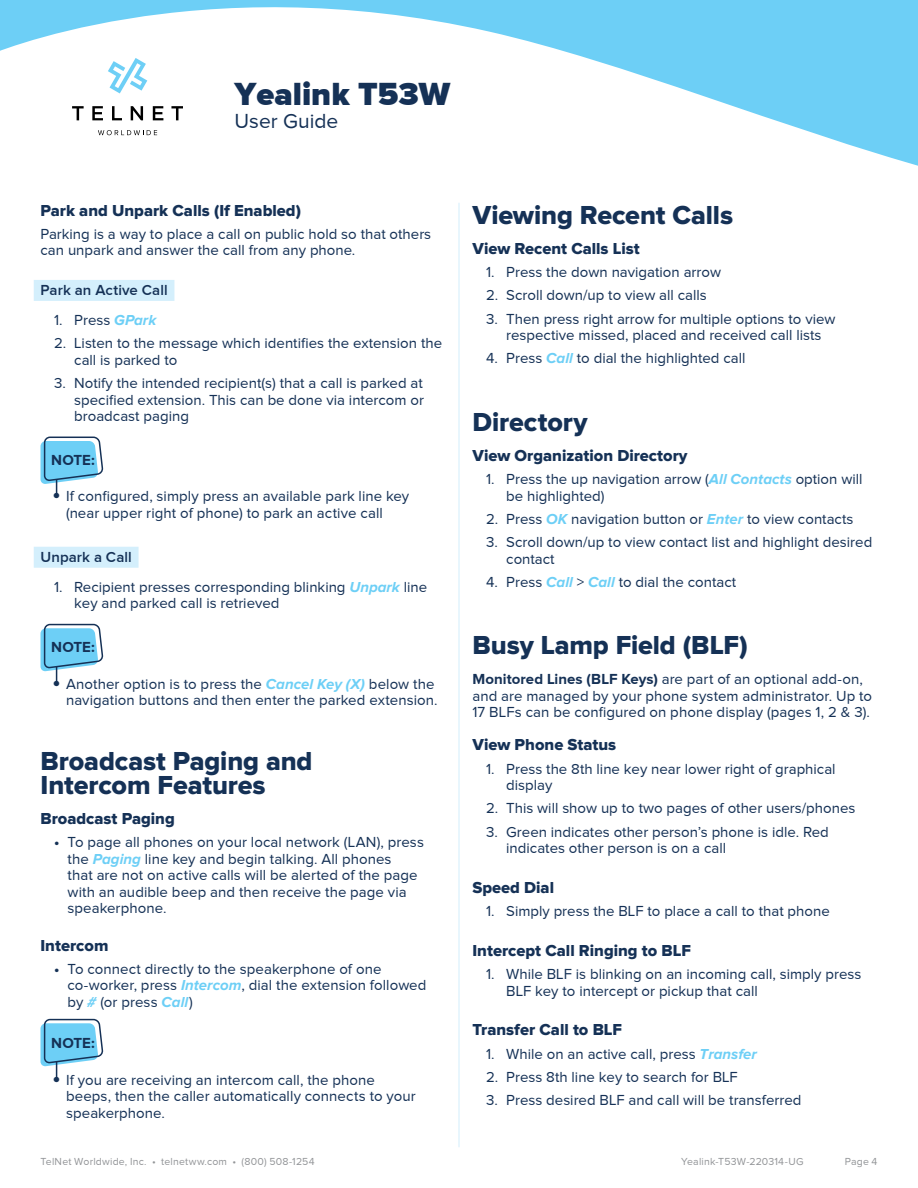
<style>
.page{position:relative;width:918px;height:1188px;background:#fff}
.page>*{position:absolute;margin:0;border:0;box-sizing:border-box;transform-origin:0 0}
.t1{font:900 33px "Proxima Nova";color:#153156}
.t2{font:27px/24px "Proxima Nova Extrabld";letter-spacing:-.005em;color:#153156}
.t3{font:21px "Proxima Nova";color:#153156}
.t4{font:16.5px "Proxima Nova Extrabld";color:#153156}
.t5{font:15px/16.5px "Proxima Nova";color:#153156}
.t6{font:600 15px "Proxima Nova";letter-spacing:.005em;color:#153156}
.t7{font:700 15px "Proxima Nova";letter-spacing:-.005em;color:#153156}
.t8{font:10.5px "Proxima Nova";letter-spacing:.02em;color:#939598}
.s1{font-weight:700;font-style:italic;color:#6dcff6}
.s2{font-weight:700;font-size:22.8px}
.s3{font-weight:700}
</style>
<div class="page">
<hr style="left:458px;top:203px;width:2px;height:944px;background:#e1f4fd">
<svg style="left:0;top:0;width:918px;height:166px"></svg>
<svg style="left:40px;top:1018px;width:63px;height:62px"></svg>
<svg style="left:40px;top:436px;width:63px;height:61px"></svg>
<svg style="left:40px;top:623px;width:63px;height:62px"></svg>
<div style="left:34px;top:280px;width:140px;height:21px;background:#d4effc"></div>
<div style="left:34px;top:547px;width:105px;height:21px;background:#d4effc"></div>
<h1 class="t1" style="left:235px;top:75px;width:217px">Yealink T53W</h1>
<h3 class="t3" style="left:235px;top:109px;width:105px">User Guide</h3>
<p class="t4" style="left:40px;top:201px;width:262px">Park and Unpark Calls (If Enabled)</p>
<p class="t5" style="left:40px;top:225px;width:392px">Parking is a way to place a call on public hold so that others can unpark and answer the call from any phone.</p>
<p class="t6" style="left:40px;top:282px;width:129px">Park an Active Call</p>
<p class="t5" style="left:54px;top:312px;width:104px">1. Press <span class="s1">GPark</span></p>
<p class="t5" style="left:74px;top:335px;width:369px;text-indent:-20px">2. Listen to the message which identifies the extension the call is parked to</p>
<p class="t5" style="left:74px;top:375px;width:351px;text-align:justify;text-indent:-20px">3. Notify the intended recipient(s) that a call is parked at specified extension. This can be done via intercom or broadcast paging</p>
<p class="t7" style="left:51px;top:451px;width:45px">NOTE:</p>
<p class="t5" style="left:66px;top:488px;width:345px;text-indent:-14px"><span class="s2">•</span> If configured, simply press an available park line key (near upper right of phone) to park an active call</p>
<p class="t6" style="left:41px;top:548px;width:93px">Unpark a Call</p>
<p class="t5" style="left:74px;top:578px;width:355px;text-indent:-20px">1. Recipient presses corresponding blinking <span class="s1">Unpark</span> line key and parked call is retrieved</p>
<p class="t7" style="left:51px;top:638px;width:45px">NOTE:</p>
<p class="t5" style="left:53px;top:675px;width:387px;text-align:right"><span class="s2">•</span> Another option is to press the <span class="s1">Cancel Key (X)</span> below the navigation buttons and then enter the parked extension.</p>
<h2 class="t2" style="left:40px;top:750px;width:274px">Broadcast Paging and<br>Intercom Features</h2>
<p class="t4" style="left:40px;top:809px;width:136px">Broadcast Paging</p>
<p class="t5" style="left:67px;top:834px;width:358px;text-indent:-13px"><span class="s3">•</span> To page all phones on your local network (LAN), press the <span class="s1">Paging</span> line key and begin talking. All phones<br>that are not on active calls will be alerted of the page with an audible beep and then receive the page via speakerphone.</p>
<p class="t4" style="left:40px;top:936px;width:69px">Intercom</p>
<p class="t5" style="left:67px;top:961px;width:361px;text-indent:-13px"><span class="s3">•</span> To connect directly to the speakerphone of one co-worker, press <span class="s1">Intercom</span>, dial the extension followed by <span class="s1">#</span> (or press <span class="s1">Call</span>)</p>
<p class="t7" style="left:51px;top:1035px;width:45px">NOTE:</p>
<p class="t5" style="left:66px;top:1071px;width:351px;text-indent:-14px"><span class="s2">•</span> If you are receiving an intercom call, the phone beeps, then the caller automatically connects to your speakerphone.</p>
<h2 class="t2" style="left:472px;top:204px;width:262px">Viewing Recent Calls</h2>
<p class="t4" style="left:472px;top:239px;width:169px">View Recent Calls List</p>
<p class="t5" style="left:486px;top:264px;width:237px">1. Press the down navigation arrow</p>
<p class="t5" style="left:486px;top:287px;width:222px">2. Scroll down/up to view all calls</p>
<p class="t5" style="left:486px;top:310px;width:351px;text-align:center">3. Then press right arrow for multiple options to view respective missed, placed and received call lists</p>
<p class="t5" style="left:486px;top:350px;width:261px">4. Press <span class="s1">Call</span> to dial the highlighted call</p>
<h2 class="t2" style="left:472px;top:411px;width:117px">Directory</h2>
<p class="t4" style="left:472px;top:446px;width:217px">View Organization Directory</p>
<p class="t5" style="left:506px;top:471px;width:358px;text-indent:-20px">1. Press the up navigation arrow (<span class="s1">All Contacts</span> option will be highlighted)</p>
<p class="t5" style="left:486px;top:510px;width:369px">2. Press <span class="s1">OK</span> navigation button or <span class="s1">Enter</span> to view contacts</p>
<p class="t5" style="left:506px;top:534px;width:368px;text-indent:-20px">3. Scroll down/up to view contact list and highlight desired contact</p>
<p class="t5" style="left:486px;top:573px;width:252px">4. Press <span class="s1">Call</span> &gt; <span class="s1">Call</span> to dial the contact</p>
<h2 class="t2" style="left:472px;top:634px;width:277px">Busy Lamp Field (BLF)</h2>
<p class="t5" style="left:472px;top:671px;width:401px"><span class="s3">Monitored Lines (BLF Keys)</span> are part of an optional add-on, and are managed by your phone system administrator. Up to<br>17 BLFs can be configured on phone display (pages 1, 2 &amp; 3).</p>
<p class="t4" style="left:473px;top:735px;width:145px">View Phone Status</p>
<p class="t5" style="left:506px;top:760px;width:331px;text-indent:-20px">1. Press the 8th line key near lower right of graphical display</p>
<p class="t5" style="left:486px;top:800px;width:371px">2. This will show up to two pages of other users/phones</p>
<p class="t5" style="left:506px;top:823px;width:324px;text-indent:-20px">3. Green indicates other person’s phone is idle. Red indicates other person is on a call</p>
<p class="t4" style="left:473px;top:878px;width:83px">Speed Dial</p>
<p class="t5" style="left:486px;top:903px;width:345px">1. Simply press the BLF to place a call to that phone</p>
<p class="t4" style="left:473px;top:941px;width:220px">Intercept Call Ringing to BLF</p>
<p class="t5" style="left:506px;top:966px;width:357px;text-indent:-20px">1. While BLF is blinking on an incoming call, simply press<br>BLF key to intercept or pickup that call</p>
<p class="t4" style="left:473px;top:1020px;width:151px">Transfer Call to BLF</p>
<p class="t5" style="left:486px;top:1045px;width:273px">1. While on an active call, press <span class="s1">Transfer</span></p>
<p class="t5" style="left:486px;top:1068px;width:253px">2. Press 8th line key to search for BLF</p>
<p class="t5" style="left:486px;top:1092px;width:317px">3. Press desired BLF and call will be transferred</p>
<p class="t8" style="left:40px;top:1155px;width:276px">TelNet Worldwide, Inc. • telnetww.com • (800) 508-1254</p>
<p class="t8" style="left:681px;top:1155px;width:124px">Yealink-T53W-220314-UG</p>
<p class="t8" style="left:845px;top:1155px;width:34px">Page 4</p>
</div>
